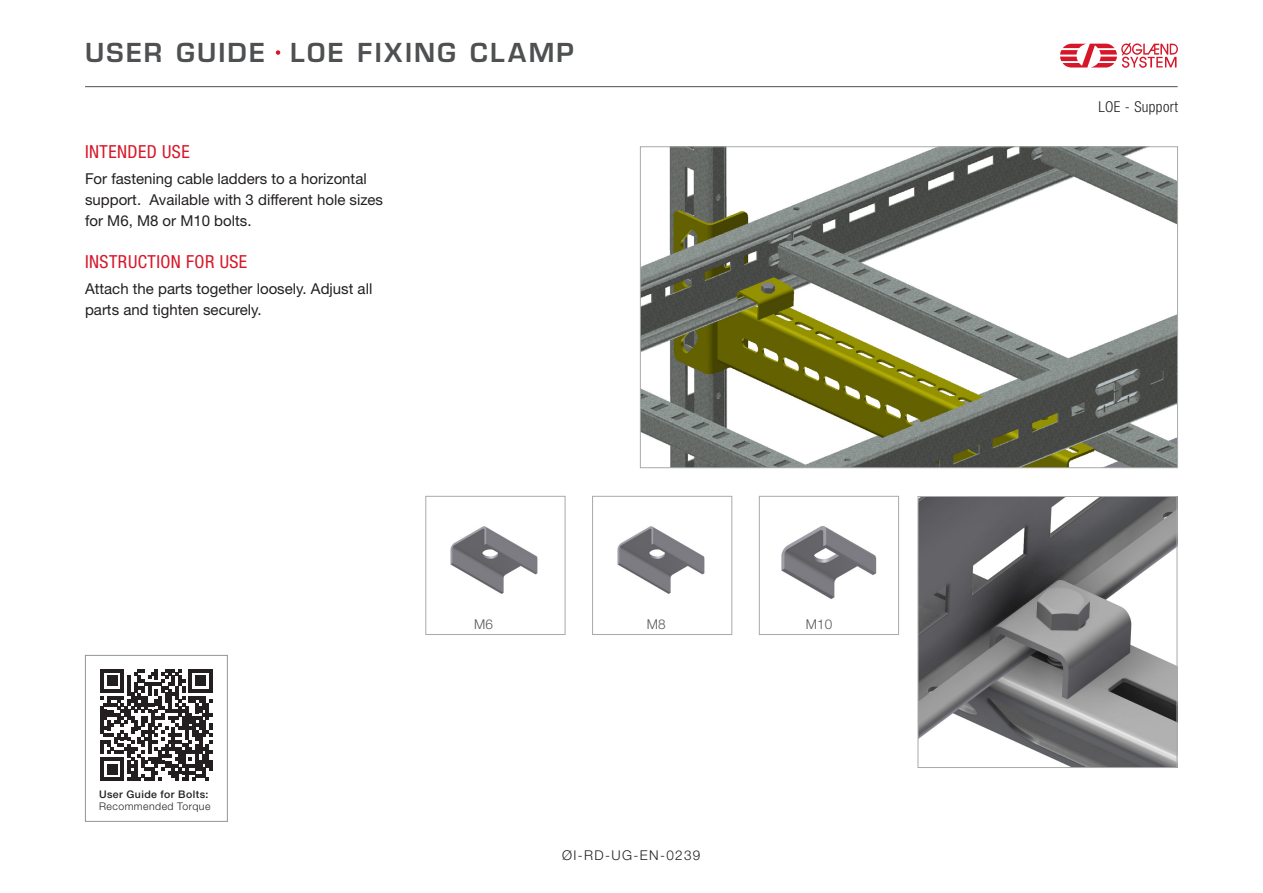
<style>
.page{position:relative;width:1263px;height:893px;background:#fff}
.page>*{position:absolute;margin:0;border:0;box-sizing:border-box;transform-origin:0 0}
.t1{font:600 25.5px "Eurostile LT Std";letter-spacing:.09em;color:#4e5051}
.t2{font:condensed 18px "Helvetica Neue LT Std";letter-spacing:.025em;color:#d71729}
.Brødtekst{font:15px/21px "Helvetica Neue LT Std";color:#231f20}
.t3{font:300 condensed 15px "Helvetica Neue LT Std";letter-spacing:.025em;color:#231f20}
.Nummer{font:300 13.5px "Helvetica Neue LT Std";letter-spacing:.1em;color:#231f20}
.Bildetekst{font:300 13.5px "Helvetica Neue LT Std";color:#57585a}
.t4{font:500 10.5px "Helvetica Neue LT Std";letter-spacing:.045em;color:#231f20}
.t5{font:300 10.5px "Helvetica Neue LT Std";letter-spacing:.045em;color:#231f20}
</style>
<div class="page">
<hr style="left:85px;top:86px;width:1092px;height:1px;background:#4e5051">
<svg style="left:1060px;top:42px;width:118px;height:26px"></svg>
<div style="left:274px;top:49px;width:8px;height:7px;background:#d71729;border-radius:50%"></div>
<div style="left:273px;top:47px;width:10px;height:11px;border:3px solid #fff;border-radius:50%"></div>
<div style="left:85px;top:655px;width:143px;height:167px;border:1px solid #939598"></div>
<svg style="left:100px;top:669px;width:112px;height:112px"></svg>
<img style="left:642px;top:148px;width:534px;height:318px">
<img style="left:920px;top:498px;width:255px;height:268px">
<div style="left:918px;top:496px;width:259px;height:272px;border:1px solid #a7aaa9"></div>
<img style="left:450px;top:526px;width:88px;height:68px">
<div style="left:425px;top:496px;width:140px;height:139px;border:1px solid #a7aaa9"></div>
<img style="left:781px;top:526px;width:96px;height:73px">
<div style="left:759px;top:496px;width:140px;height:139px;border:1px solid #a7aaa9"></div>
<img style="left:617px;top:526px;width:88px;height:68px">
<div style="left:592px;top:496px;width:140px;height:139px;border:1px solid #a7aaa9"></div>
<h1 class="t1" style="left:85px;top:36px;width:181px">USER GUIDE</h1>
<h2 class="t1" style="left:290px;top:36px;width:286px">LOE FIXING CLAMP</h2>
<h3 class="t2" style="left:85px;top:142px;width:106px">INTENDED USE</h3>
<p class="Brødtekst" style="left:85px;top:168px;width:300px">For fastening cable ladders to a horizontal support. Available with 3 different hole sizes for M6, M8 or M10 bolts.</p>
<h3 class="t2" style="left:85px;top:252px;width:164px">INSTRUCTION FOR USE</h3>
<p class="Brødtekst" style="left:85px;top:278px;width:289px">Attach the parts together loosely. Adjust all parts and tighten securely.</p>
<p class="t4" style="left:99px;top:788px;width:111px">User Guide for Bolts:</p>
<p class="t5" style="left:99px;top:800px;width:113px">Recommended Torque</p>
<p class="Bildetekst" style="left:474px;top:616px;width:20px">M6</p>
<p class="Bildetekst" style="left:647px;top:616px;width:20px">M8</p>
<p class="Bildetekst" style="left:806px;top:616px;width:28px">M10</p>
<p class="Nummer" style="left:562px;top:847px;width:140px">ØI-RD-UG-EN-0239</p>
<p class="t3" style="left:1098px;top:98px;width:81px">LOE - Support</p>
</div>
